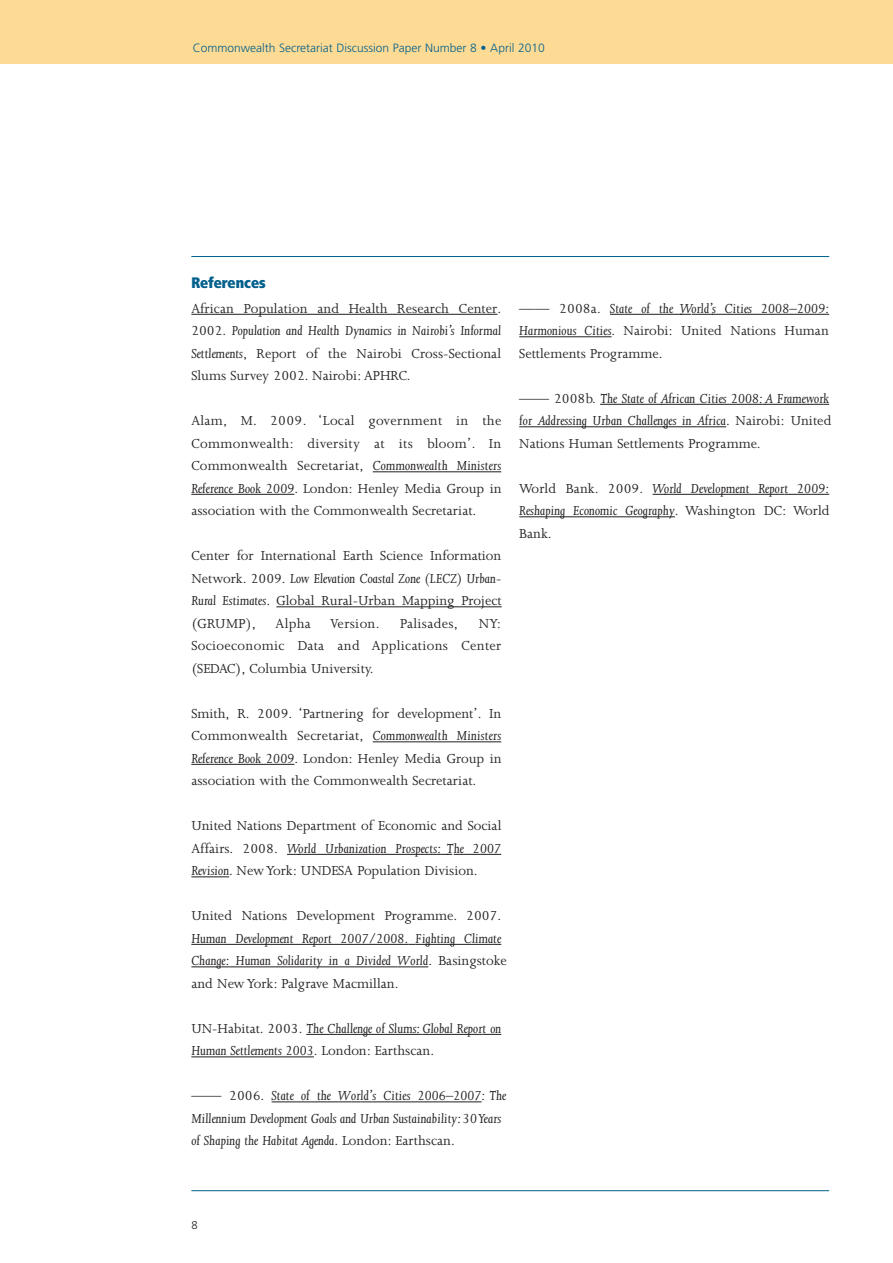
<style>
.page{position:relative;width:893px;height:1263px;background:#fff}
.page>*{position:absolute;margin:0;border:0;box-sizing:border-box;transform-origin:0 0}
.t1{font:15px/22.5px "Joanna";color:#231f20;text-align:justify}
.t2{font:italic 15px/22.5px "Joanna";color:#231f20}
.t3{font:15px "Joanna";letter-spacing:.02em;color:#231f20}
.t4{font:800 15px "Frutiger Condensed BQ";color:#01608c}
.t5{font:300 12px "Frutiger";color:#01608c}
.t6{font:300 11.25px "Frutiger";color:#231f20}
.s1{font-style:italic}
.s2{font-style:normal}
</style>
<div class="page">
<div style="left:0;top:0;width:893px;height:64px;background:#fedb94"></div>
<svg style="left:191px;top:314px;width:19px;height:1px"></svg>
<hr style="left:210px;top:314px;width:41px;height:1px;background:#231f20">
<hr style="left:251px;top:314px;width:33px;height:1px;background:#231f20">
<hr style="left:284px;top:314px;width:157px;height:1px;background:#231f20">
<hr style="left:441px;top:314px;width:56px;height:1px;background:#231f20">
<hr style="left:373px;top:471px;width:52px;height:1px;background:#231f20">
<hr style="left:425px;top:471px;width:76px;height:1px;background:#231f20">
<svg style="left:191px;top:494px;width:23px;height:1px"></svg>
<hr style="left:214px;top:494px;width:80px;height:1px;background:#231f20">
<hr style="left:276px;top:606px;width:144px;height:1px;background:#231f20">
<hr style="left:420px;top:606px;width:54px;height:1px;background:#231f20">
<svg style="left:474px;top:606px;width:28px;height:1px"></svg>
<hr style="left:373px;top:741px;width:52px;height:1px;background:#231f20">
<hr style="left:425px;top:741px;width:76px;height:1px;background:#231f20">
<svg style="left:191px;top:764px;width:23px;height:1px"></svg>
<hr style="left:214px;top:764px;width:80px;height:1px;background:#231f20">
<svg style="left:287px;top:854px;width:21px;height:1px"></svg>
<hr style="left:308px;top:854px;width:60px;height:1px;background:#231f20">
<hr style="left:368px;top:854px;width:73px;height:1px;background:#231f20">
<hr style="left:454px;top:854px;width:47px;height:1px;background:#231f20">
<hr style="left:191px;top:876px;width:38px;height:1px;background:#231f20">
<hr style="left:191px;top:944px;width:62px;height:1px;background:#231f20">
<hr style="left:252px;top:944px;width:76px;height:1px;background:#231f20">
<hr style="left:328px;top:944px;width:80px;height:1px;background:#231f20">
<hr style="left:416px;top:944px;width:77px;height:1px;background:#231f20">
<hr style="left:191px;top:966px;width:31px;height:1px;background:#231f20">
<hr style="left:229px;top:966px;width:169px;height:1px;background:#231f20">
<svg style="left:398px;top:966px;width:30px;height:1px"></svg>
<hr style="left:313px;top:1034px;width:55px;height:1px;background:#231f20">
<hr style="left:368px;top:1034px;width:52px;height:1px;background:#231f20">
<hr style="left:423px;top:1034px;width:60px;height:1px;background:#231f20">
<svg style="left:483px;top:1034px;width:18px;height:1px"></svg>
<hr style="left:191px;top:1056px;width:123px;height:1px;background:#231f20">
<svg style="left:272px;top:1101px;width:14px;height:1px"></svg>
<hr style="left:286px;top:1101px;width:52px;height:1px;background:#231f20">
<svg style="left:338px;top:1101px;width:35px;height:1px"></svg>
<hr style="left:373px;top:1101px;width:109px;height:1px;background:#231f20">
<svg style="left:610px;top:314px;width:14px;height:1px"></svg>
<hr style="left:624px;top:314px;width:58px;height:1px;background:#231f20">
<svg style="left:680px;top:314px;width:32px;height:1px"></svg>
<hr style="left:712px;top:314px;width:117px;height:1px;background:#231f20">
<svg style="left:519px;top:336px;width:19px;height:1px"></svg>
<hr style="left:538px;top:336px;width:74px;height:1px;background:#231f20">
<svg style="left:600px;top:404px;width:61px;height:1px"></svg>
<hr style="left:661px;top:404px;width:102px;height:1px;background:#231f20">
<svg style="left:763px;top:404px;width:66px;height:1px"></svg>
<svg style="left:519px;top:426px;width:41px;height:1px"></svg>
<hr style="left:560px;top:426px;width:108px;height:1px;background:#231f20">
<svg style="left:668px;top:426px;width:58px;height:1px"></svg>
<svg style="left:652px;top:494px;width:21px;height:1px"></svg>
<hr style="left:673px;top:494px;width:35px;height:1px;background:#231f20">
<hr style="left:708px;top:494px;width:76px;height:1px;background:#231f20">
<hr style="left:784px;top:494px;width:45px;height:1px;background:#231f20">
<hr style="left:519px;top:516px;width:124px;height:1px;background:#231f20">
<svg style="left:643px;top:516px;width:32px;height:1px"></svg>
<hr style="left:191px;top:256px;width:638px;height:1px;background:#01608c">
<hr style="left:191px;top:1190px;width:638px;height:1px;background:#01608c">
<p class="t5" style="left:193px;top:43px;width:353px">Commonwealth Secretariat Discussion Paper Number 8 • April 2010</p>
<p class="t4" style="left:191px;top:275px;width:76px">References</p>
<p class="t1" style="left:191px;top:298px;width:311px">African Population and Health Research Center.<br>2002. <span class="s1">Population and Health Dynamics in Nairobi’s Informal Settlements</span>, Report of the Nairobi Cross-Sectional Slums Survey 2002. Nairobi: APHRC.</p>
<p class="t1" style="left:191px;top:411px;width:312px">Alam, M. 2009. ‘Local government in the Commonwealth: diversity at its bloom’. In Commonwealth Secretariat, <span class="s1">Commonwealth Ministers Reference Book 2009</span>. London: Henley Media Group in association with the Commonwealth Secretariat.</p>
<p class="t1" style="left:191px;top:546px;width:312px">Center for International Earth Science Information Network. 2009. <span class="s1">Low Elevation Coastal Zone (LECZ) Urban-Rural Estimates</span>. Global Rural-Urban Mapping Project (GRUMP),</p>
<p class="t1" style="left:276px;top:613px;width:37px">Alpha</p>
<p class="t3" style="left:330px;top:618px;width:51px">Version.</p>
<p class="t3" style="left:400px;top:618px;width:60px">Palisades,</p>
<p class="t1" style="left:191px;top:613px;width:312px;text-indent:287px">NY:<br>Socioeconomic Data and Applications Center (SEDAC), Columbia University.</p>
<p class="t1" style="left:191px;top:703px;width:312px">Smith, R. 2009. ‘Partnering for development’. In Commonwealth Secretariat, <span class="s1">Commonwealth Ministers Reference Book 2009</span>. London: Henley Media Group in association with the Commonwealth Secretariat.</p>
<p class="t1" style="left:191px;top:816px;width:312px">United Nations Department of Economic and Social Affairs. 2008. <span class="s1">World Urbanization Prospects: The 2007<br>Revision</span>. New York: UNDESA Population Division.</p>
<p class="t1" style="left:191px;top:906px;width:311px">United Nations Development Programme. 2007.</p>
<p class="t2" style="left:191px;top:928px;width:317px">Human Development Report 2007/2008. Fighting Climate<br>Change: Human Solidarity in a Divided World<span class="s2">. Basingstoke and New York: Palgrave Macmillan.</span></p>
<p class="t2" style="left:191px;top:1018px;width:311px"><span class="s2">UN-Habitat. 2003.</span> The Challenge of Slums: Global Report on<br>Human Settlements 2003<span class="s2">. London: Earthscan.</span></p>
<p class="t2" style="left:191px;top:1086px;width:317px"><span class="s2">—— 2006.</span> State of the World’s Cities 2006–2007: The<br>Millennium Development Goals and Urban Sustainability: 30 Years of Shaping the Habitat Agenda<span class="s2">. London: Earthscan.</span></p>
<p class="t1" style="left:519px;top:298px;width:311px">—— 2008a. <span class="s1">State of the World’s Cities 2008–2009:<br>Harmonious Cities</span>. Nairobi: United Nations Human Settlements Programme.</p>
<p class="t2" style="left:519px;top:388px;width:314px"><span class="s2">—— 2008b.</span> The State of African Cities 2008: A Framework for Addressing Urban Challenges in Africa<span class="s2">. Nairobi: United<br>Nations Human Settlements Programme.</span></p>
<p class="t2" style="left:519px;top:478px;width:312px;text-align:justify"><span class="s2">World Bank. 2009.</span> World Development Report 2009:<br>Reshaping Economic Geography<span class="s2">. Washington DC: World Bank.</span></p>
<p class="t6" style="left:191px;top:1220px;width:8px">8</p>
</div>
